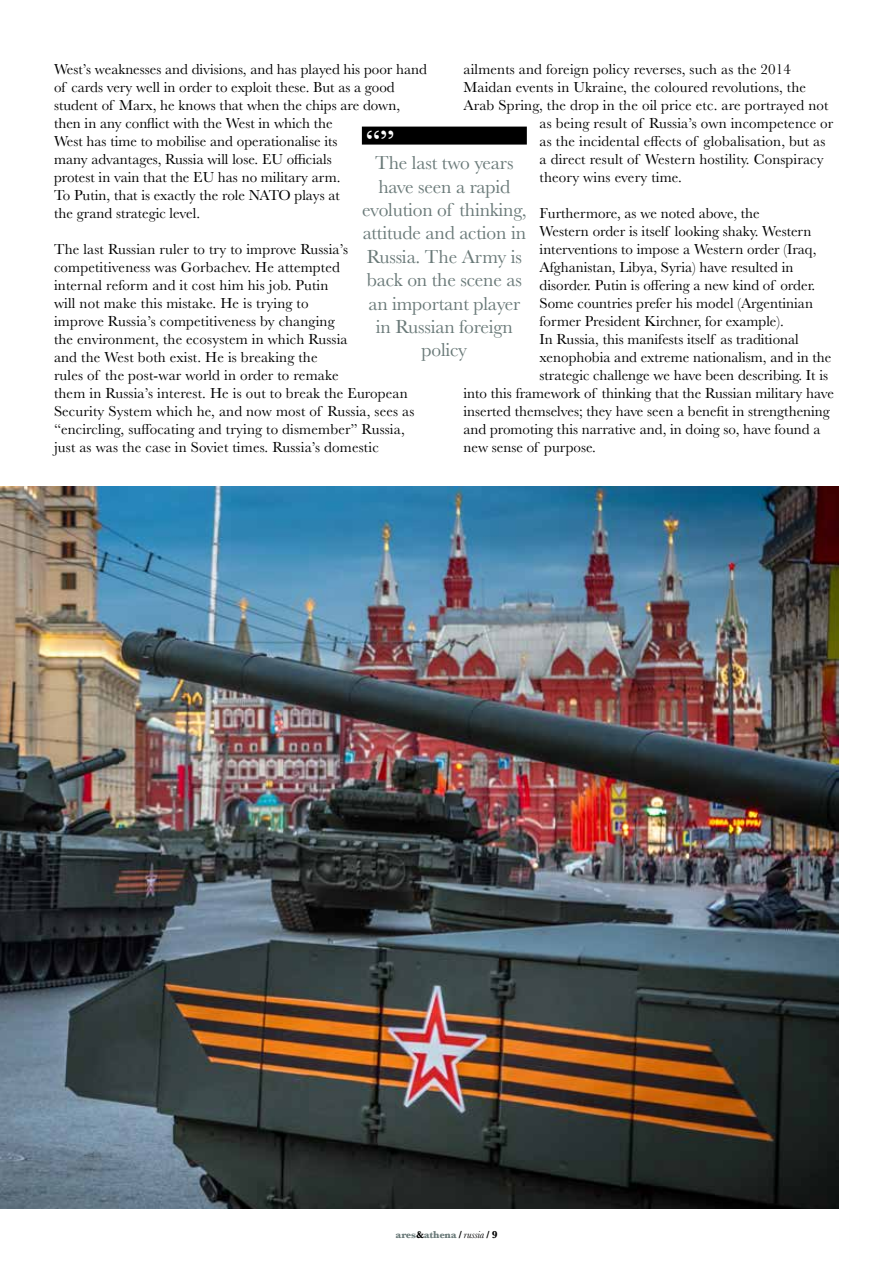
<style>
.page{position:relative;width:893px;height:1263px;background:#fff}
.page>*{position:absolute;margin:0;border:0;box-sizing:border-box;transform-origin:0 0}
.t1{font:600 25.8px "Baskerville";color:#fff}
.t2{font:19.5px/23.4px "Baskerville";letter-spacing:-.01em;color:#697978;text-align:center}
.t3{font:15px/18px "Baskerville";color:#000}
.t4{font:700 10.5px "Baskerville";letter-spacing:-.02em;color:#697978}
.s1{color:#000}
.s2{font-weight:600;color:#000}
.s3{font-weight:400;font-style:italic;color:#000}
</style>
<div class="page">
<img style="left:0;top:487px;width:839px;height:722px">
<div style="left:362px;top:127px;width:165px;height:18px;background:#000"></div>
<p class="t3" style="left:463px;top:60px;width:329px">ailments and foreign policy reverses, such as the 2014</p>
<p class="t3" style="left:463px;top:78px;width:344px">Maidan events in Ukraine, the coloured revolutions, the</p>
<p class="t3" style="left:463px;top:96px;width:366px">Arab Spring, the drop in the oil price etc. are portrayed not</p>
<p class="t3" style="left:540px;top:114px;width:295px">as being result of Russia’s own incompetence or</p>
<p class="t3" style="left:540px;top:132px;width:287px">as the incidental effects of globalisation, but as</p>
<p class="t3" style="left:540px;top:150px;width:286px">a direct result of Western hostility. Conspiracy</p>
<p class="t3" style="left:540px;top:168px;width:144px">theory wins every time.</p>
<p class="t3" style="left:540px;top:204px;width:222px">Furthermore, as we noted above, the</p>
<p class="t3" style="left:540px;top:222px;width:273px">Western order is itself looking shaky. Western</p>
<p class="t3" style="left:540px;top:240px;width:278px">interventions to impose a Western order (Iraq,</p>
<p class="t3" style="left:540px;top:258px;width:255px">Afghanistan, Libya, Syria) have resulted in</p>
<p class="t3" style="left:540px;top:276px;width:277px">disorder. Putin is offering a new kind of order.</p>
<p class="t3" style="left:540px;top:294px;width:275px">Some countries prefer his model (Argentinian</p>
<p class="t3" style="left:540px;top:312px;width:246px">former President Kirchner, for example).</p>
<p class="t3" style="left:540px;top:330px;width:261px">In Russia, this manifests itself as traditional</p>
<p class="t3" style="left:540px;top:348px;width:293px">xenophobia and extreme nationalism, and in the</p>
<p class="t3" style="left:540px;top:366px;width:290px">strategic challenge we have been describing. It is</p>
<p class="t3" style="left:463px;top:384px;width:372px">into this framework of thinking that the Russian military have</p>
<p class="t3" style="left:463px;top:402px;width:368px">inserted themselves; they have seen a benefit in strengthening</p>
<p class="t3" style="left:463px;top:420px;width:358px">and promoting this narrative and, in doing so, have found a</p>
<p class="t3" style="left:463px;top:438px;width:134px">new sense of purpose.</p>
<p class="t3" style="left:54px;top:60px;width:374px">West’s weaknesses and divisions, and has played his poor hand of cards very well in order to exploit these. But as a good student of Marx, he knows that when the chips are down, then in any conflict with the West in which the<br>West has time to mobilise and operationalise its<br>many advantages, Russia will lose. EU officials<br>protest in vain that the EU has no military arm.<br>To Putin, that is exactly the role NATO plays at<br>the grand strategic level.</p>
<p class="t3" style="left:54px;top:240px;width:362px">The last Russian ruler to try to improve Russia’s competitiveness was Gorbachev. He attempted<br>internal reform and it cost him his job. Putin<br>will not make this mistake. He is trying to<br>improve Russia’s competitiveness by changing<br>the environment, the ecosystem in which Russia<br>and the West both exist. He is breaking the<br>rules of the post-war world in order to remake<br>them in Russia’s interest. He is out to break the European Security System which he, and now most of Russia, sees as “encircling, suffocating and trying to dismember” Russia, just as was the case in Soviet times. Russia’s domestic</p>
<h1 class="t1" style="left:366px;top:122px;width:31px">“”</h1>
<h2 class="t2" style="left:362px;top:151px;width:166px">The last two years have seen a rapid evolution of thinking, attitude and action in<br>Russia. The Army is back on the scene as an important player in Russian foreign policy</h2>
<p class="t4" style="left:396px;top:1227px;width:103px">ares<span class="s1">&amp;</span>athena <span class="s2">/</span> <span class="s3">russia</span> <span class="s2">/</span> <span class="s1">9</span></p>
</div>
